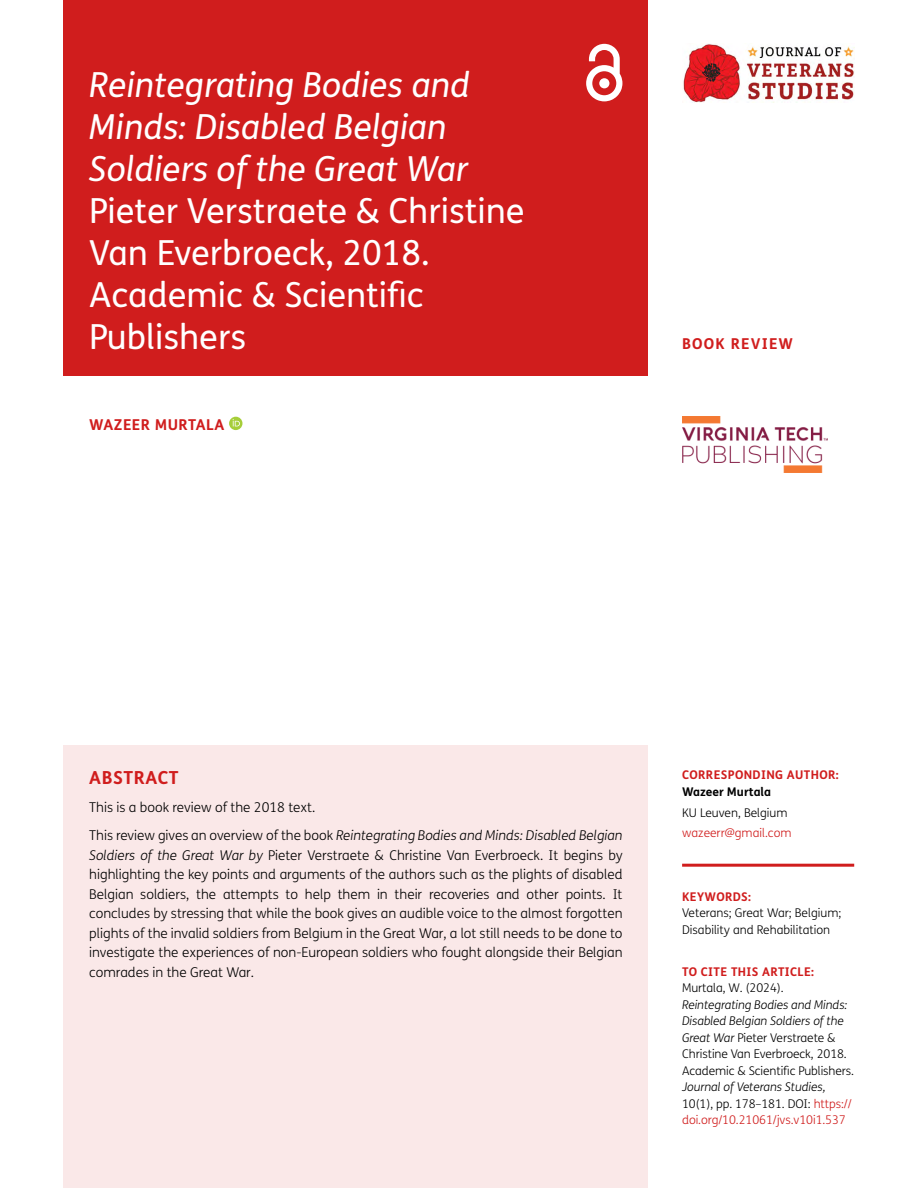
<style>
.page{position:relative;width:918px;height:1188px;background:#fff}
.page>*{position:absolute;margin:0;border:0;box-sizing:border-box;transform-origin:0 0}
.Article_Title{font:34.5px/42px "FS Me";color:#fff}
.Abstract_Heading{font:700 18px "FS Me";letter-spacing:.03em;color:#d01d1d}
.Cover_Authors{font:700 15px "FS Me";letter-spacing:.03em;color:#d01d1d}
.Cover_Authors-2{font:700 15px "FS Me";letter-spacing:.075em;color:#d01d1d}
.Abstract_Copy{font:300 13.5px/19.5px "FS Me";color:#000;text-align:justify}
.t1{font:300 12px/16.5px "FS Me";letter-spacing:-.005em;color:#000}
.t2{font:300 12px/16.5px "FS Me";letter-spacing:-.005em;color:#d01d1d}
.t3{font:700 12px "FS Me";letter-spacing:.03em;color:#d01d1d}
.t4{font:700 12px "FS Me";color:#000}
.s1{font-style:italic}
.s2{font-style:italic;color:#000}
.s3{color:#000}
</style>
<div class="page">
<div style="left:64px;top:0;width:584px;height:376px;background:#d01d1d"></div>
<svg style="left:586px;top:44px;width:36px;height:57px"></svg>
<img style="left:683px;top:43px;width:171px;height:59px">
<img style="left:682px;top:417px;width:146px;height:55px">
<div style="left:64px;top:745px;width:584px;height:443px;background:#fae8e8"></div>
<hr style="left:682px;top:864px;width:172px;height:3px;background:#d01d1d">
<svg style="left:229px;top:417px;width:13px;height:13px"></svg>
<svg style="left:233px;top:419px;width:7px;height:7px"></svg>
<h1 class="Article_Title" style="left:89px;top:64px;width:437px"><span class="s1">Reintegrating Bodies and<br>Minds: Disabled Belgian<br>Soldiers of the Great War<br></span>Pieter Verstraete &amp; Christine<br>Van Everbroeck, 2018.<br>Academic &amp; Scientific<br>Publishers</h1>
<p class="Cover_Authors" style="left:89px;top:415px;width:137px">WAZEER MURTALA</p>
<p class="Cover_Authors-2" style="left:682px;top:334px;width:112px">BOOK REVIEW</p>
<h1 class="Abstract_Heading" style="left:89px;top:767px;width:91px">ABSTRACT</h1>
<p class="Abstract_Copy" style="left:89px;top:798px;width:228px">This is a book review of the 2018 text.</p>
<p class="Abstract_Copy" style="left:89px;top:826px;width:535px">This review gives an overview of the book <span class="s1">Reintegrating Bodies and Minds: Disabled Belgian Soldiers of the Great War by</span> Pieter Verstraete &amp; Christine Van Everbroeck. It begins by highlighting the key points and arguments of the authors such as the plights of disabled Belgian soldiers, the attempts to help them in their recoveries and other points. It concludes by stressing that while the book gives an audible voice to the almost forgotten plights of the invalid soldiers from Belgium in the Great War, a lot still needs to be done to investigate the experiences of non-European soldiers who fought alongside their Belgian comrades in the Great War.</p>
<p class="t3" style="left:682px;top:768px;width:158px">CORRESPONDING AUTHOR:</p>
<p class="t4" style="left:682px;top:784px;width:91px">Wazeer Murtala</p>
<p class="t1" style="left:682px;top:805px;width:107px">KU Leuven, Belgium</p>
<p class="t2" style="left:682px;top:825px;width:111px">wazeerr@gmail.com</p>
<p class="t3" style="left:682px;top:889px;width:71px">KEYWORDS:</p>
<p class="t1" style="left:682px;top:905px;width:161px">Veterans; Great War; Belgium;<br>Disability and Rehabilitation</p>
<p class="t3" style="left:682px;top:964px;width:133px">TO CITE THIS ARTICLE:</p>
<p class="t1" style="left:682px;top:980px;width:103px">Murtala, W. (2024).</p>
<p class="t1" style="left:682px;top:997px;width:174px"><span class="s1">Reintegrating Bodies and Minds:<br>Disabled Belgian Soldiers of the<br>Great War</span> Pieter Verstraete &amp;<br>Christine Van Everbroeck, 2018.<br>Academic &amp; Scientific Publishers.</p>
<p class="t2" style="left:682px;top:1079px;width:171px"><span class="s2">Journal of Veterans Studies,<br></span><span class="s3">10(1), pp. 178–181. DOI:</span> https:// doi.org/10.21061/jvs.v10i1.537</p>
</div>
